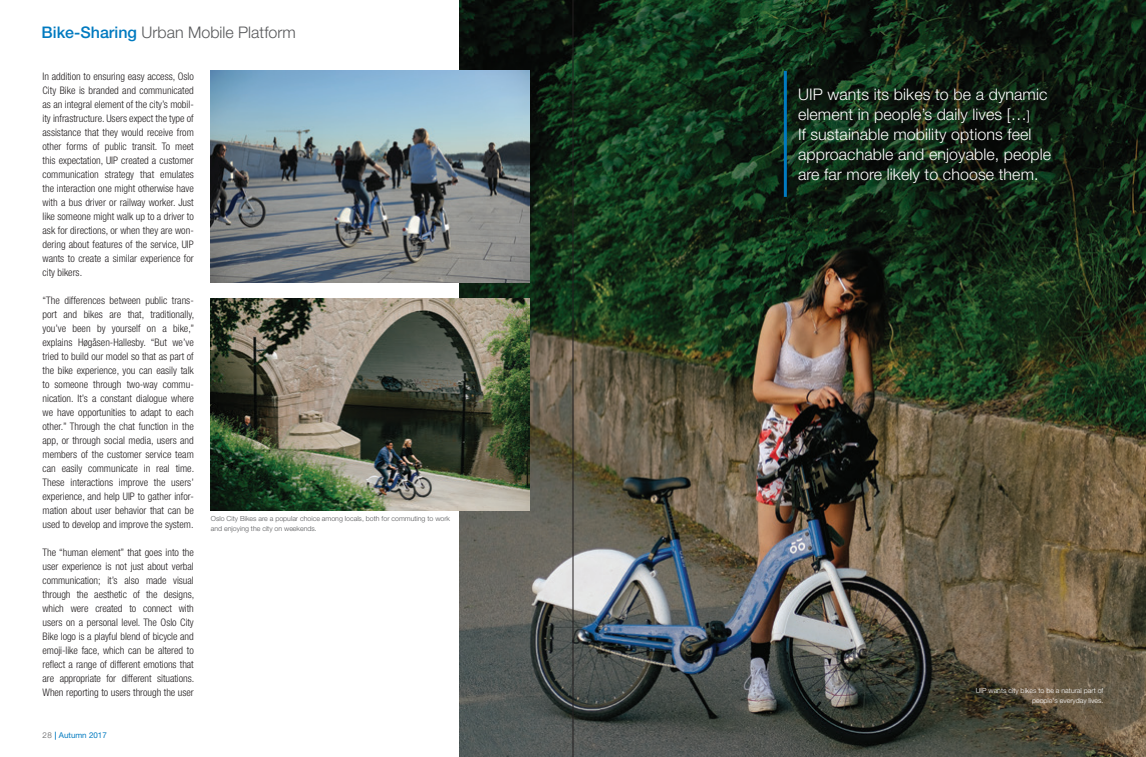
<style>
.page{position:relative;width:1146px;height:757px;background:#fff}
.page>*{position:absolute;margin:0;border:0;box-sizing:border-box;transform-origin:0 0}
.Quotes{font:300 16px/20px "Helvetica Neue LT Std";letter-spacing:.005em;color:#fff}
.t1{font:300 16px "Helvetica Neue LT Std";color:#57585a}
.Main_text_-_2017_-Fi{font:300 condensed 10.4px/14px "Helvetica Neue LT Std";color:#231f20;text-align:justify}
.t2{font:8px "Helvetica Neue LT Std";color:#007ac0}
.boxes{font:300 7px/10px "Helvetica Neue LT Std";color:#57585a}
.boxes-2{font:300 7px/10px "Helvetica Neue LT Std";color:#fff;text-align:right}
.s1{font-weight:500;color:#007ac0}
.s2{font-weight:300;color:#57585a}
.s3{font-weight:700}
.s4{font-size:13px}
</style>
<div class="page">
<img style="left:459px;top:0;width:686px;height:757px">
<hr style="left:783px;top:71px;width:3px;height:126px;background:#007ac0">
<img style="left:211px;top:298px;width:318px;height:213px">
<img style="left:211px;top:71px;width:318px;height:212px">
<hr style="left:572px;top:0;width:1px;height:757px;background:#231f20">
<h1 class="t1" style="left:42px;top:23px;width:255px"><span class="s1">Bike-Sharing</span> Urban Mobile Platform</h1>
<p class="Main_text_-_2017_-Fi" style="left:43px;top:69px;width:153px">In addition to ensuring easy access, Oslo City Bike is branded and communicated as an integral element of the city’s mobil&shy;ity infrastructure. Users expect the type of assistance that they would receive from other forms of public transit. To meet this expectation, UIP created a customer communication strategy that emulates the interaction one might otherwise have with a bus driver or railway worker. Just like someone might walk up to a driver to ask for directions, or when they are won&shy;dering about features of the service, UIP wants to create a similar experience for city bikers.</p>
<p class="Main_text_-_2017_-Fi" style="left:43px;top:293px;width:153px">“The differences between public trans&shy;port and bikes are that, traditionally, you’ve been by yourself on a bike,” explains Høgåsen-Hallesby. “But we’ve tried to build our model so that as part of the bike experience, you can easily talk to someone through two-way commu&shy;nication. It’s a constant dialogue where we have opportunities to adapt to each other.” Through the chat function in the app, or through social media, users and members of the customer service team can easily communicate in real time.<br>These interactions improve the users’ experience, and help UIP to gather infor&shy;mation about user behavior that can be used to develop and improve the system.</p>
<p class="Main_text_-_2017_-Fi" style="left:43px;top:545px;width:153px">The “human element” that goes into the user experience is not just about verbal communication; it’s also made visual through the aesthetic of the designs, which were created to connect with users on a personal level. The Oslo City Bike logo is a playful blend of bicycle and emoji-like face, which can be altered to reflect a range of different emotions that are appropriate for different situations.<br>When reporting to users through the user</p>
<p class="boxes" style="left:211px;top:514px;width:241px">Oslo City Bikes are a popular choice among locals, both for commuting to work and enjoying the city on weekends.</p>
<p class="t2" style="left:43px;top:730px;width:66px"><span class="s2">28</span> <span class="s3">|</span> Autumn 2017</p>
<p class="Quotes" style="left:797px;top:84px;width:255px">UIP wants its bikes to be a dynamic element in people’s daily lives […<span class="s4">]<br></span>If sustainable mobility options feel approachable and enjoyable, people are far more likely to choose them.</p>
<p class="boxes-2" style="left:975px;top:685px;width:129px">UIP wants city bikes to be a natural part of people's everyday lives.</p>
</div>
